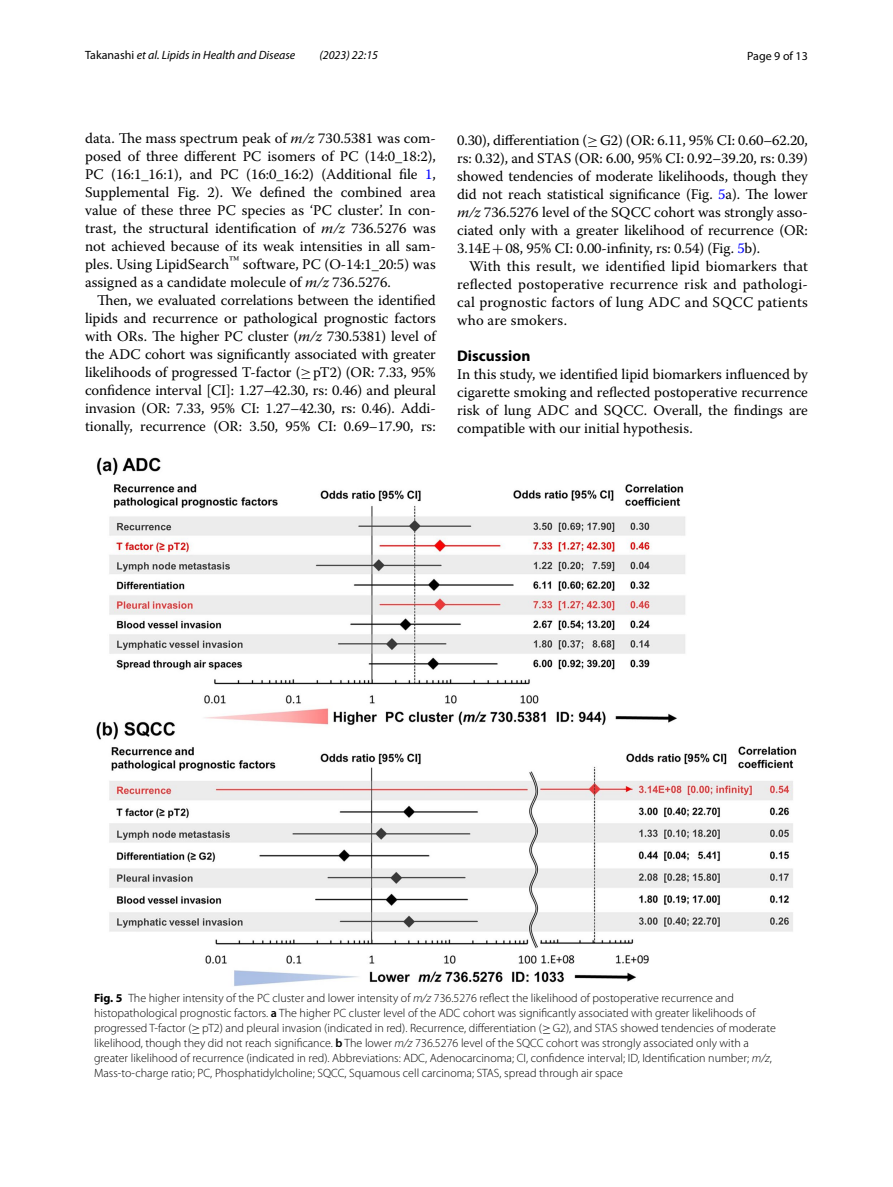
<style>
.page{position:relative;width:893px;height:1187px;background:#fff}
.page>*{position:absolute;margin:0;border:0;box-sizing:border-box;transform-origin:0 0}
.t1{font:700 15.45px "Myriad Pro";color:#000}
.t2{font:14.7px/18px "Warnock Pro";color:#000;text-align:justify}
.t3{font:300 12px/15px "Myriad Pro";color:#000}
.t4{font:italic 12px "Myriad Pro";color:#000}
.t5{font:12px "Myriad Pro";color:#000}
.s1{font-style:normal}
.s2{font-style:italic}
.s3{color:#00f}
.s4{font-family:"MTSY"}
.s5{font-weight:700}
.s6{font-weight:600}
.s7{font-family:"MTSY";font-weight:400}
</style>
<div class="page">
<img style="left:96px;top:457px;width:701px;height:529px">
<p class="t4" style="left:85px;top:48px;width:212px"><span class="s1">Takanashi</span> et al. Lipids in Health and Disease</p>
<p class="t4" style="left:319px;top:48px;width:60px">(2023) 22:15</p>
<p class="t5" style="left:747px;top:48px;width:62px">Page 9 of 13</p>
<p class="t2" style="left:85px;top:128px;width:352px">data. The mass spectrum peak of <span class="s2">m/z</span> 730.5381 was com&shy;posed of three different PC isomers of PC (14:0_18:2), PC (16:1_16:1), and PC (16:0_16:2) (Additional file <span class="s3">1</span>, Supplemental Fig. 2). We defined the combined area value of these three PC species as ‘PC cluster’. In con&shy;trast, the structural identification of <span class="s2">m/z</span> 736.5276 was not achieved because of its weak intensities in all sam&shy;ples. Using LipidSearch<sup>™</sup> software, PC (O-14:1_20:5) was assigned as a candidate molecule of <span class="s2">m/z</span> 736.5276.</p>
<p class="t2" style="left:85px;top:290px;width:352px;text-indent:12px">Then, we evaluated correlations between the identified lipids and recurrence or pathological prognostic factors with ORs. The higher PC cluster (<span class="s2">m/z</span> 730.5381) level of the ADC cohort was significantly associated with greater likelihoods of progressed T-factor (<span class="s4">≥</span>pT2) (OR: 7.33, 95% confidence interval [CI]: 1.27–42.30, rs: 0.46) and pleural invasion (OR: 7.33, 95% CI: 1.27–42.30, rs: 0.46). Addi&shy;tionally, recurrence (OR: 3.50, 95% CI: 0.69–17.90, rs:</p>
<p class="t2" style="left:457px;top:131px;width:352px">0.30), differentiation (<span class="s4">≥</span>G2) (OR: 6.11, 95% CI: 0.60–62.20, rs: 0.32), and STAS (OR: 6.00, 95% CI: 0.92–39.20, rs: 0.39) showed tendencies of moderate likelihoods, though they did not reach statistical significance (Fig. <span class="s3">5</span>a). The lower <span class="s2">m/z</span> 736.5276 level of the SQCC cohort was strongly asso&shy;ciated only with a greater likelihood of recurrence (OR:<br>3.14E<span class="s4">+</span>08, 95% CI: 0.00-infinity, rs: 0.54) (Fig. <span class="s3">5</span>b).</p>
<p class="t2" style="left:457px;top:256px;width:352px;text-indent:12px">With this result, we identified lipid biomarkers that reflected postoperative recurrence risk and pathologi&shy;cal prognostic factors of lung ADC and SQCC patients who are smokers.</p>
<p class="t1" style="left:457px;top:345px;width:75px">Discussion</p>
<p class="t2" style="left:457px;top:365px;width:352px">In this study, we identified lipid biomarkers influenced by cigarette smoking and reflected postoperative recurrence risk of lung ADC and SQCC. Overall, the findings are compatible with our initial hypothesis.</p>
<p class="t3" style="left:94px;top:990px;width:683px"><span class="s5">Fig. 5</span> The higher intensity of the PC cluster and lower intensity of <span class="s2">m/z</span> 736.5276 reflect the likelihood of postoperative recurrence and histopathological prognostic factors. <span class="s6">a</span> The higher PC cluster level of the ADC cohort was significantly associated with greater likelihoods of progressed T-factor (<span class="s7">≥</span>pT2) and pleural invasion (indicated in red). Recurrence, differentiation (<span class="s7">≥</span>G2), and STAS showed tendencies of moderate likelihood, though they did not reach significance. <span class="s6">b</span> The lower <span class="s2">m/z</span> 736.5276 level of the SQCC cohort was strongly associated only with a greater likelihood of recurrence (indicated in red). Abbreviations: ADC, Adenocarcinoma; CI, confidence interval; ID, Identification number; <span class="s2">m/z</span>, Mass-to-charge ratio; PC, Phosphatidylcholine; SQCC, Squamous cell carcinoma; STAS, spread through air space</p>
</div>
